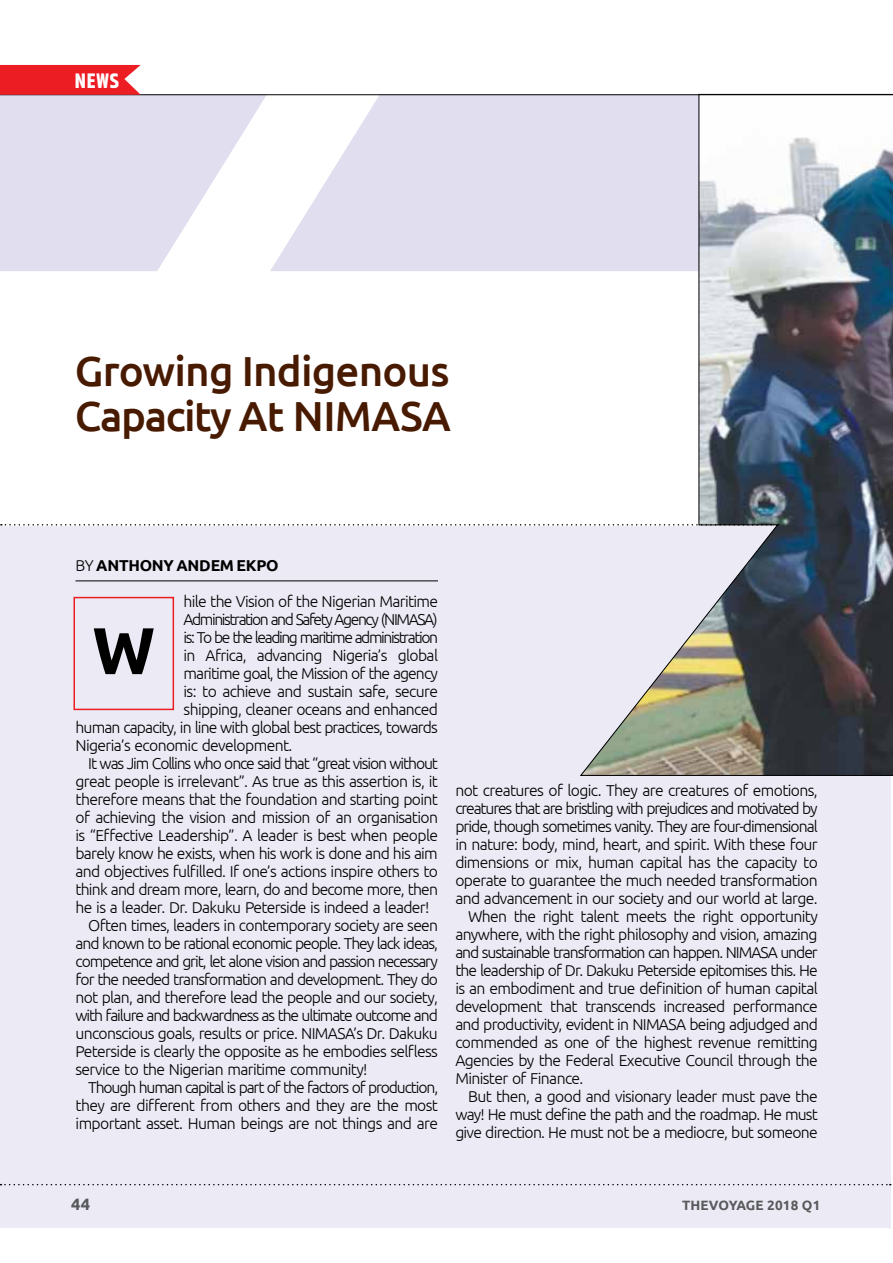
<style>
.page{position:relative;width:893px;height:1263px;background:#fff}
.page>*{position:absolute;margin:0;border:0;box-sizing:border-box;transform-origin:0 0}
.t1{font:700 66px "Ubuntu";color:#000}
.t2{font:500 42px/45px "Ubuntu";letter-spacing:-.02em;color:#481a00}
.t3{font:700 21px "Khand";color:#fff}
.t4{font:700 16.5px "Ubuntu";color:#58595b}
.t5{font:300 15.75px "Ubuntu";letter-spacing:-.04em;color:#000}
.t6{font:300 15.75px "Ubuntu";letter-spacing:-.07em;color:#000}
.t7{font:300 15.75px "Ubuntu";letter-spacing:-.06em;color:#000}
.t8{font:300 15.75px "Ubuntu";letter-spacing:-.09em;color:#000}
.t9{font:300 15.75px "Ubuntu";letter-spacing:-.065em;color:#000}
.t10{font:700 15.75px "Ubuntu";letter-spacing:-.015em;color:#000}
.t11{font:700 13.5px "Ubuntu";letter-spacing:.01em;color:#58595b}
.s1{font-weight:300}
</style>
<div class="page">
<svg style="left:0;top:95px;width:579px;height:176px;fill:#e0deef"></svg>
<div style="left:0;top:526px;width:891px;height:703px;background:#ebeaf5"></div>
<svg style="left:0;top:1184px;width:891px;height:1px"></svg>
<img style="left:579px;top:95px;width:314px;height:681px">
<hr style="left:0;top:94px;width:893px;height:1px;background:#000">
<hr style="left:76px;top:580px;width:362px;height:1px;background:#000">
<div style="left:74px;top:597px;width:100px;height:113px;border:2px solid #ed1d24"></div>
<svg style="left:0;top:65px;width:141px;height:30px;background:#ec2a31"></svg>
<svg style="left:1px;top:524px;width:778px;height:2px"></svg>
<h3 class="t3" style="left:75px;top:66px;width:45px">NEWS</h3>
<h2 class="t2" style="left:75px;top:347px;width:378px">Growing Indigenous<br>Capacity At NIMASA</h2>
<p class="t10" style="left:76px;top:555px;width:205px"><span class="s1">By</span> ANTHONY ANDEM EKPO</p>
<p class="t5" style="left:184px;top:591px;width:256px">hile the Vision of the Nigerian Maritime</p>
<p class="t8" style="left:184px;top:609px;width:256px">Administration and Safety Agency (NIMASA)</p>
<p class="t8" style="left:184px;top:627px;width:256px">is: To be the leading maritime administration</p>
<p class="t5" style="left:184px;top:645px;width:256px">in Africa, advancing Nigeria’s global</p>
<p class="t7" style="left:184px;top:663px;width:256px">maritime goal, the Mission of the agency</p>
<p class="t5" style="left:184px;top:681px;width:256px">is: to achieve and sustain safe, secure</p>
<p class="t5" style="left:184px;top:699px;width:256px">shipping, cleaner oceans and enhanced</p>
<p class="t5" style="left:76px;top:717px;width:364px">human capacity, in line with global best practices, towards</p>
<p class="t5" style="left:76px;top:735px;width:218px">Nigeria’s economic development.</p>
<p class="t6" style="left:88px;top:753px;width:351px">It was Jim Collins who once said that “great vision without</p>
<p class="t5" style="left:76px;top:771px;width:364px">great people is irrelevant”. As true as this assertion is, it</p>
<p class="t5" style="left:76px;top:789px;width:364px">therefore means that the foundation and starting point</p>
<p class="t5" style="left:76px;top:807px;width:364px">of achieving the vision and mission of an organisation</p>
<p class="t5" style="left:76px;top:825px;width:364px">is “Effective Leadership”. A leader is best when people</p>
<p class="t5" style="left:76px;top:843px;width:364px">barely know he exists, when his work is done and his aim</p>
<p class="t5" style="left:76px;top:861px;width:364px">and objectives fulfilled. If one’s actions inspire others to</p>
<p class="t5" style="left:76px;top:879px;width:364px">think and dream more, learn, do and become more, then</p>
<p class="t5" style="left:76px;top:897px;width:355px">he is a leader. Dr. Dakuku Peterside is indeed a leader!</p>
<p class="t5" style="left:88px;top:916px;width:351px">Often times, leaders in contemporary society are seen</p>
<p class="t6" style="left:76px;top:934px;width:364px">and known to be rational economic people. They lack ideas,</p>
<p class="t6" style="left:76px;top:952px;width:364px">competence and grit, let alone vision and passion necessary</p>
<p class="t7" style="left:76px;top:970px;width:364px">for the needed transformation and development. They do</p>
<p class="t5" style="left:76px;top:988px;width:364px">not plan, and therefore lead the people and our society,</p>
<p class="t6" style="left:76px;top:1006px;width:364px">with failure and backwardness as the ultimate outcome and</p>
<p class="t5" style="left:76px;top:1024px;width:364px">unconscious goals, results or price. NIMASA’s Dr. Dakuku</p>
<p class="t5" style="left:76px;top:1042px;width:364px">Peterside is clearly the opposite as he embodies selfless</p>
<p class="t5" style="left:76px;top:1060px;width:293px">service to the Nigerian maritime community!</p>
<p class="t6" style="left:88px;top:1078px;width:351px">Though human capital is part of the factors of production,</p>
<p class="t5" style="left:76px;top:1096px;width:364px">they are different from others and they are the most</p>
<p class="t5" style="left:76px;top:1114px;width:364px">important asset. Human beings are not things and are</p>
<h1 class="t1" style="left:92px;top:611px;width:61px">W</h1>
<p class="t5" style="left:455px;top:780px;width:364px">not creatures of logic. They are creatures of emotions,</p>
<p class="t6" style="left:455px;top:798px;width:364px">creatures that are bristling with prejudices and motivated by</p>
<p class="t7" style="left:455px;top:816px;width:364px">pride, though sometimes vanity. They are four-dimensional</p>
<p class="t5" style="left:455px;top:834px;width:364px">in nature: body, mind, heart, and spirit. With these four</p>
<p class="t5" style="left:455px;top:852px;width:364px">dimensions or mix, human capital has the capacity to</p>
<p class="t5" style="left:455px;top:870px;width:364px">operate to guarantee the much needed transformation</p>
<p class="t5" style="left:455px;top:888px;width:364px">and advancement in our society and our world at large.</p>
<p class="t5" style="left:468px;top:906px;width:351px">When the right talent meets the right opportunity</p>
<p class="t5" style="left:455px;top:924px;width:364px">anywhere, with the right philosophy and vision, amazing</p>
<p class="t9" style="left:455px;top:942px;width:364px">and sustainable transformation can happen. NIMASA under</p>
<p class="t5" style="left:455px;top:960px;width:364px">the leadership of Dr. Dakuku Peterside epitomises this. He</p>
<p class="t5" style="left:455px;top:978px;width:364px">is an embodiment and true definition of human capital</p>
<p class="t5" style="left:455px;top:996px;width:364px">development that transcends increased performance</p>
<p class="t5" style="left:455px;top:1014px;width:364px">and productivity, evident in NIMASA being adjudged and</p>
<p class="t5" style="left:455px;top:1032px;width:364px">commended as one of the highest revenue remitting</p>
<p class="t5" style="left:455px;top:1050px;width:364px">Agencies by the Federal Executive Council through the</p>
<p class="t5" style="left:455px;top:1068px;width:130px">Minister of Finance.</p>
<p class="t5" style="left:468px;top:1086px;width:351px">But then, a good and visionary leader must pave the</p>
<p class="t5" style="left:455px;top:1104px;width:364px">way! He must define the path and the roadmap. He must</p>
<p class="t5" style="left:455px;top:1122px;width:364px">give direction. He must not be a mediocre, but someone</p>
<p class="t4" style="left:71px;top:1194px;width:20px">44</p>
<p class="t11" style="left:682px;top:1197px;width:140px">THEVOYAGE 2018 Q1</p>
</div>
